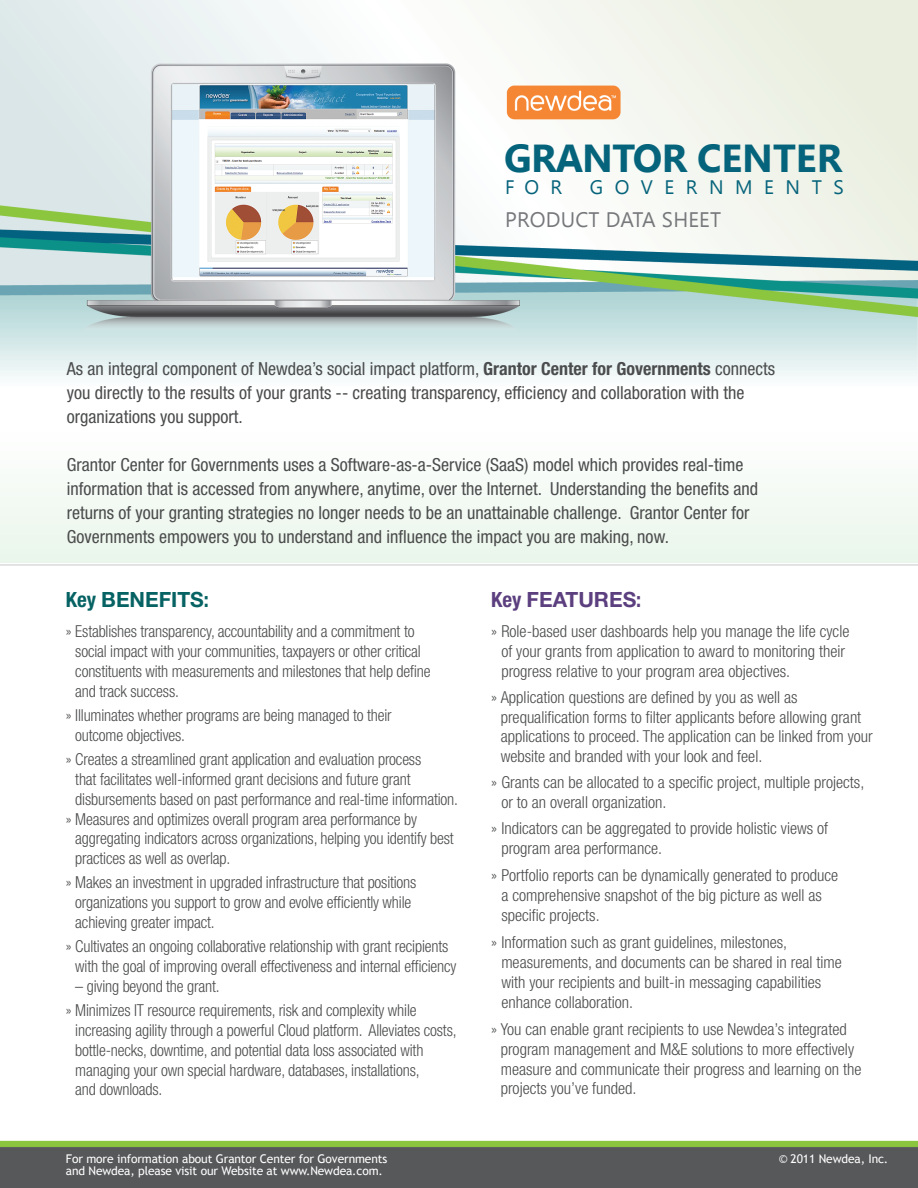
<style>
.page{position:relative;width:918px;height:1188px;background:#fff}
.page>*{position:absolute;margin:0;border:0;box-sizing:border-box;transform-origin:0 0}
.t1{font:700 39px "Segoe UI";letter-spacing:-.02em;color:#05637b}
.t2{font:21px "Segoe UI";letter-spacing:.01em;color:#76787b}
.t3{font:700 21px "Helvetica Neue LT Std";color:#066263}
.t4{font:700 21px "Helvetica Neue LT Std";color:#5c3f7f}
.t5{font:19.5px "Segoe UI";letter-spacing:.59em;color:#05637b}
.t6{font:condensed 18px/24px "Helvetica Neue LT Std";color:#4b4c4d}
.t7{font:300 condensed 16.5px/19.8px "Helvetica Neue LT Std";letter-spacing:-.01em;color:#4b4c4d}
.t8{font:12px/12px "Trebuchet MS";letter-spacing:-.01em;color:#fff}
.s1{font-weight:700}
.s2{font-stretch:condensed}
</style>
<div class="page">
<img style="left:0;top:0;width:918px;height:1188px">
<div style="left:0;top:417px;width:918px;height:146px;background:#f5faf5"></div>
<hr style="left:0;top:565px;width:918px;height:1px;background:#c7c8ca">
<h1 class="t1" style="left:504px;top:130px;width:340px">GRANTOR CENTER</h1>
<p class="t2" style="left:505px;top:205px;width:217px">PRODUCT DATA SHEET</p>
<p class="t5" style="left:505px;top:174px;width:58px">FOR</p>
<p class="t5" style="left:590px;top:174px;width:255px">GOVERNMENTS</p>
<p class="t6" style="left:67px;top:356px;width:710px">As an integral component of Newdea’s social impact platform, <span class="s1">Grantor Center for Governments</span> connects you directly to the results of your grants -- creating transparency, efficiency and collaboration with the organizations you support.</p>
<p class="t6" style="left:67px;top:452px;width:693px">Grantor Center for Governments uses a Software-as-a-Service (SaaS) model which provides real-time information that is accessed from anywhere, anytime, over the Internet. Understanding the benefits and returns of your granting strategies no longer needs to be an unattainable challenge. Grantor Center for Governments empowers you to understand and influence the impact you are making, now.</p>
<p class="t3" style="left:66px;top:587px;width:145px"><span class="s2">Key</span> BENEFITS<span class="s2">:</span></p>
<p class="t7" style="left:75px;top:622px;width:357px;text-indent:-9px">» Establishes transparency, accountability and a commitment to social impact with your communities, taxpayers or other critical constituents with measurements and milestones that help define and track success.</p>
<p class="t7" style="left:75px;top:705px;width:318px;text-indent:-9px">» Illuminates whether programs are being managed to their outcome objectives.</p>
<p class="t7" style="left:66px;top:749px;width:357px">» Creates a streamlined grant application and evaluation process</p>
<p class="t7" style="left:75px;top:769px;width:337px">that facilitates well-informed grant decisions and future grant</p>
<p class="t7" style="left:75px;top:789px;width:384px">disbursements based on past performance and real-time information.</p>
<p class="t7" style="left:66px;top:809px;width:353px">» Measures and optimizes overall program area performance by</p>
<p class="t7" style="left:75px;top:829px;width:380px">aggregating indicators across organizations, helping you identify best</p>
<p class="t7" style="left:75px;top:848px;width:157px">practices as well as overlap.</p>
<p class="t7" style="left:75px;top:873px;width:343px;text-indent:-9px">» Makes an investment in upgraded infrastructure that positions organizations you support to grow and evolve efficiently while achieving greater impact.</p>
<p class="t7" style="left:66px;top:937px;width:392px;text-align:center">» Cultivates an ongoing collaborative relationship with grant recipients with the goal of improving overall effectiveness and internal efficiency</p>
<p class="t7" style="left:66px;top:974px;width:352px;line-height:24.3px;text-indent:9px">– giving beyond the grant.<br>» Minimizes IT resource requirements, risk and complexity while</p>
<p class="t7" style="left:75px;top:1020px;width:383px">increasing agility through a powerful Cloud platform. Alleviates costs, bottle-necks, downtime, and potential data loss associated with managing your own special hardware, databases, installations,<br>and downloads.</p>
<p class="t4" style="left:491px;top:587px;width:152px"><span class="s2">Key</span> FEATURES<span class="s2">:</span></p>
<p class="t7" style="left:501px;top:622px;width:350px;text-indent:-10px">» Role-based user dashboards help you manage the life cycle of your grants from application to award to monitoring their progress relative to your program area objectives.</p>
<p class="t7" style="left:501px;top:687px;width:374px;text-indent:-9px">» Application questions are defined by you as well as prequalification forms to filter applicants before allowing grant applications to proceed. The application can be linked from your website and branded with your look and feel.</p>
<p class="t7" style="left:501px;top:772px;width:364px;text-indent:-10px">» Grants can be allocated to a specific project, multiple projects, or to an overall organization.</p>
<p class="t7" style="left:501px;top:818px;width:328px;text-indent:-10px">» Indicators can be aggregated to provide holistic views of program area performance.</p>
<p class="t7" style="left:501px;top:866px;width:338px;text-indent:-10px">» Portfolio reports can be dynamically generated to produce a comprehensive snapshot of the big picture as well as specific projects.</p>
<p class="t7" style="left:501px;top:932px;width:342px;text-indent:-10px">» Information such as grant guidelines, milestones, measurements, and documents can be shared in real time with your recipients and built-in messaging capabilities enhance collaboration.</p>
<p class="t7" style="left:501px;top:1019px;width:362px;text-indent:-9px">» You can enable grant recipients to use Newdea’s integrated program management and M&amp;E solutions to more effectively measure and communicate their progress and learning on the projects you’ve funded.</p>
<p class="t8" style="left:66px;top:1153px;width:323px">For more information about Grantor Center for Governments and Newdea, please visit our Website at www.Newdea.com.</p>
<p class="t8" style="left:779px;top:1153px;width:111px">© 2011 Newdea, Inc.</p>
</div>
